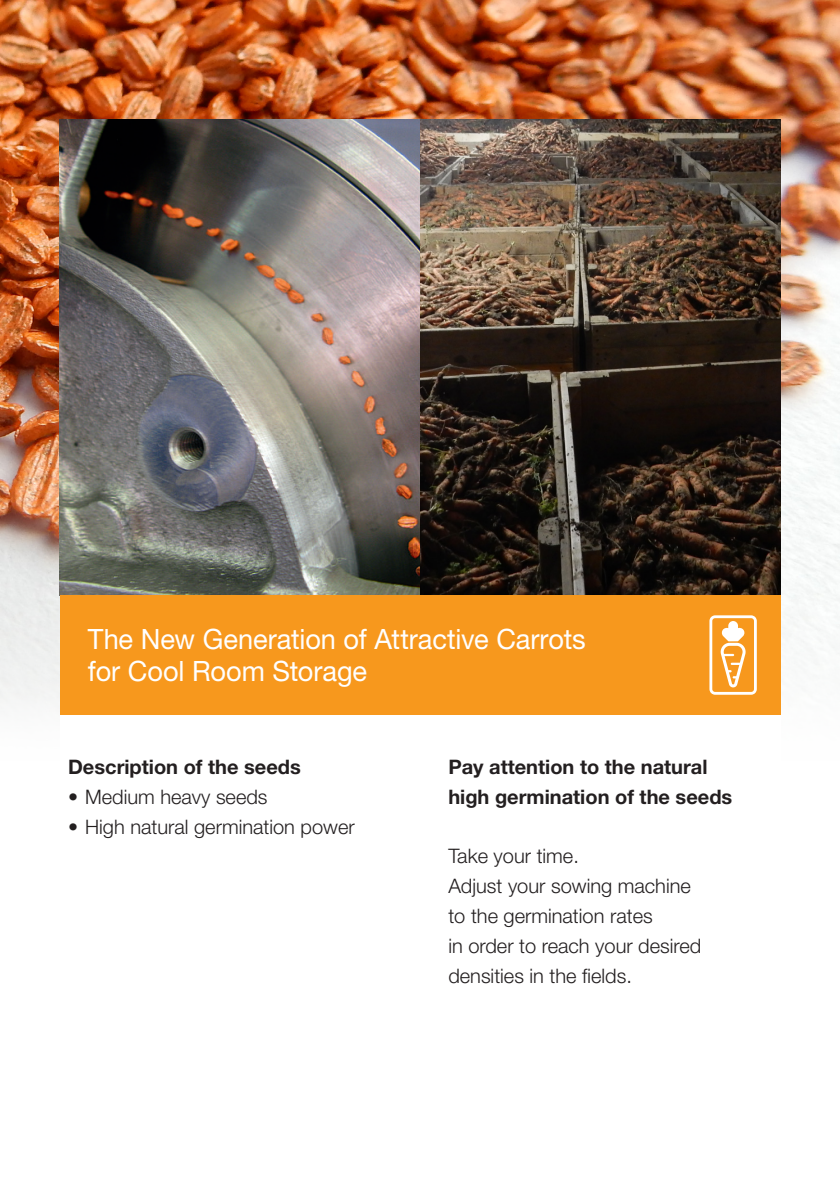
<style>
.page{position:relative;width:840px;height:1191px;background:#fff}
.page>*{position:absolute;margin:0;border:0;box-sizing:border-box;transform-origin:0 0}
.t1{font:28px/32px "Helvetica Neue LT Std";letter-spacing:-.005em;color:#fff}
.t2{font:300 20px/29.8px "Helvetica Neue LT Std";color:#231f20}
.t3{font:700 20px/29.8px "Helvetica Neue LT Std";color:#231f20}
</style>
<div class="page">
<img style="left:0;top:0;width:839px;height:715px">
<img style="left:60px;top:119px;width:360px;height:476px">
<img style="left:420px;top:119px;width:360px;height:476px">
<div style="left:60px;top:714px;width:720px;height:357px;background:#fff"></div>
<div style="left:60px;top:595px;width:720px;height:119px;background:#f7981d"></div>
<svg style="left:709px;top:615px;width:47px;height:79px"></svg>
<h1 class="t1" style="left:88px;top:622px;width:499px">The New Generation of Attractive Carrots for Cool Room Storage</h1>
<p class="t3" style="left:68px;top:751px;width:234px">Description of the seeds</p>
<p class="t2" style="left:68px;top:781px;width:201px">• Medium heavy seeds</p>
<p class="t2" style="left:68px;top:811px;width:288px">• High natural germination power</p>
<p class="t3" style="left:448px;top:751px;width:285px">Pay attention to the natural high germination of the seeds</p>
<p class="t2" style="left:448px;top:841px;width:254px">Take your time.<br>Adjust your sowing machine to the germination rates<br>in order to reach your desired densities in the fields.</p>
</div>
